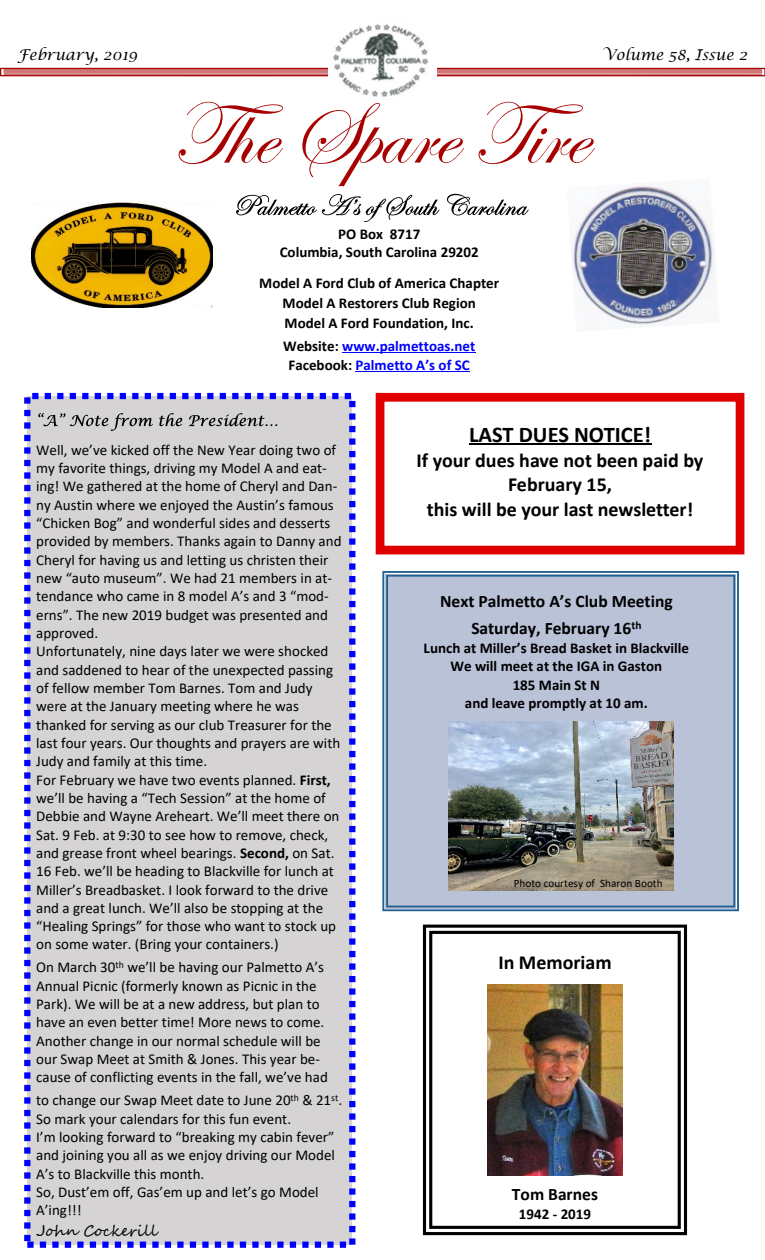
<style>
.page{position:relative;width:765px;height:1260px;background:#fff}
.page>*{position:absolute;margin:0;border:0;box-sizing:border-box;transform-origin:0 0}
.t1{font:90px "Edwardian Script ITC";color:#a70000}
.t2{font:700 22.5px "Calibri";color:#000}
.t3{font:700 20px/24.4px "Calibri";color:#000;text-align:center}
.t4{font:700 17.5px/26.8px "Calibri";color:#000;text-align:center}
.t5{font:15px/18.4px "Calibri";color:#000}
.t6{font:700 15px/18.4px "Calibri";color:#000;text-align:center}
.t7{font:700 15px/19.2px "Calibri";color:#00f;text-align:center}
.t8{font:italic 15px "Lucida Calligraphy";color:#000}
.t9{font:15px "Segoe Script";color:#000}
.t10{font:11.25px "Calibri";color:#000}
.s1{color:#000}
.s2{font-weight:700}
</style>
<div class="page">
<svg style="left:423px;top:925px;width:264px;height:310px"></svg>
<div style="left:27px;top:396px;width:325px;height:849px;background:#d5d3d4"></div>
<div style="left:24px;top:393px;width:331px;height:855px;border:6px dashed #00f"></div>
<svg style="left:4px;top:70px;width:758px;height:4px;background:#d27f7f"></svg>
<div style="left:0;top:68px;width:765px;height:8px;border:1px solid #a60000"></div>
<img style="left:328px;top:24px;width:109px;height:73px">
<svg style="left:236px;top:194px;width:203px;height:28px"></svg>
<svg style="left:447px;top:194px;width:82px;height:22px"></svg>
<img style="left:31px;top:203px;width:182px;height:104px">
<img style="left:570px;top:183px;width:148px;height:145px">
<hr style="left:342px;top:352px;width:133px;height:1px;background:#00f">
<hr style="left:356px;top:371px;width:114px;height:1px;background:#00f">
<svg style="left:382px;top:571px;width:357px;height:340px;background:#b1bcd4"></svg>
<svg style="left:38px;top:413px;width:115px;height:18px"></svg>
<svg style="left:159px;top:413px;width:23px;height:13px"></svg>
<svg style="left:189px;top:413px;width:88px;height:13px"></svg>
<img style="left:448px;top:722px;width:225px;height:169px">
<img style="left:488px;top:984px;width:134px;height:192px">
<div style="left:376px;top:393px;width:368px;height:161px;border:9px solid #e10000"></div>
<hr style="left:469px;top:444px;width:182px;height:1px;background:#000">
<p class="t8" style="left:17px;top:47px;width:122px">February, 2019</p>
<p class="t8" style="left:603px;top:47px;width:146px">Volume 58, Issue 2</p>
<h1 class="t1" style="left:172px;top:86px;width:417px">The Spare Tire</h1>
<p class="t6" style="left:280px;top:226px;width:201px">PO Box 8717<br>Columbia, South Carolina 29202</p>
<p class="t6" style="left:259px;top:274px;width:241px;line-height:20.2px">Model A Ford Club of America Chapter<br>Model A Restorers Club Region<br>Model A Ford Foundation, Inc.</p>
<p class="t7" style="left:283px;top:338px;width:194px"><span class="s1">Website:</span> www.palmettoas.net<br><span class="s1">Facebook:</span> Palmetto A’s of SC</p>
<p class="t5" style="left:36px;top:442px;width:307px">Well, we’ve kicked off the New Year doing two of my favorite things, driving my Model A and eat&shy;ing! We gathered at the home of Cheryl and Dan&shy;ny Austin where we enjoyed the Austin’s famous “Chicken Bog” and wonderful sides and desserts provided by members. Thanks again to Danny and Cheryl for having us and letting us christen their new “auto museum”. We had 21 members in at&shy;tendance who came in 8 model A’s and 3 “mod&shy;erns”. The new 2019 budget was presented and approved.<br>Unfortunately, nine days later we were shocked and saddened to hear of the unexpected passing of fellow member Tom Barnes. Tom and Judy were at the January meeting where he was thanked for serving as our club Treasurer for the last four years. Our thoughts and prayers are with Judy and family at this time.<br>For February we have two events planned. <span class="s2">First, </span>we’ll be having a “Tech Session” at the home of Debbie and Wayne Areheart. We’ll meet there on Sat. 9 Feb. at 9:30 to see how to remove, check, and grease front wheel bearings. <span class="s2">Second,</span> on Sat.<br>16 Feb. we’ll be heading to Blackville for lunch at Miller’s Breadbasket. I look forward to the drive and a great lunch. We’ll also be stopping at the “Healing Springs” for those who want to stock up on some water. (Bring your containers.)</p>
<p class="t5" style="left:36px;top:960px;width:293px">On March 30<sup>th</sup> we’ll be having our Palmetto A’s Annual Picnic (formerly known as Picnic in the Park). We will be at a new address, but plan to have an even better time! More news to come.<br>Another change in our normal schedule will be our Swap Meet at Smith &amp; Jones. This year be&shy;cause of conflicting events in the fall, we’ve had</p>
<p class="t5" style="left:36px;top:1092px;width:307px">to change our Swap Meet date to June 20<sup>th</sup> &amp; 21<sup>st</sup>.<br>So mark your calendars for this fun event.<br>I’m looking forward to “breaking my cabin fever” and joining you all as we enjoy driving our Model A’s to Blackville this month.<br>So, Dust’em off, Gas’em up and let’s go Model A’ing!!!</p>
<p class="t9" style="left:36px;top:1224px;width:122px">John Cockerill</p>
<h2 class="t2" style="left:469px;top:425px;width:184px">LAST DUES NOTICE!</h2>
<h3 class="t3" style="left:417px;top:450px;width:288px">If your dues have not been paid by<br>February 15,<br>this will be your last newsletter!</h3>
<p class="t4" style="left:440px;top:590px;width:234px">Next Palmetto A’s Club Meeting<br>Saturday, February 16<sup>th</sup></p>
<p class="t6" style="left:424px;top:640px;width:267px">Lunch at Miller’s Bread Basket in Blackville<br>We will meet at the IGA in Gaston<br>185 Main St N<br>and leave promptly at 10 am.</p>
<p class="t10" style="left:514px;top:879px;width:150px">Photo courtesy of Sharon Booth</p>
<h3 class="t3" style="left:498px;top:952px;width:115px">In Memoriam</h3>
<p class="t4" style="left:512px;top:1182px;width:88px">Tom Barnes</p>
<p class="t6" style="left:519px;top:1206px;width:74px">1942 - 2019</p>
</div>
